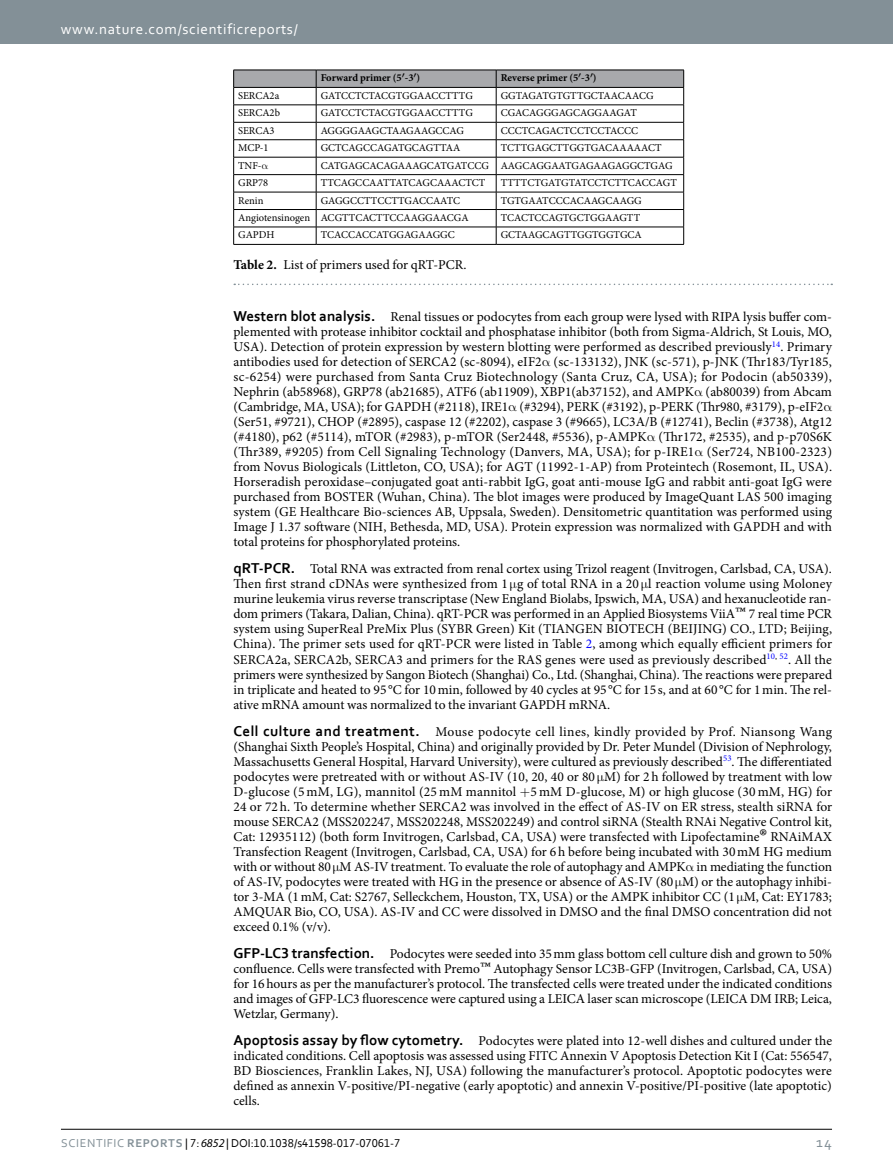
<style>
.page{position:relative;width:893px;height:1174px;background:#fff}
.page>*{position:absolute;margin:0;border:0;box-sizing:border-box;transform-origin:0 0}
.t1{font:15px "Corbel 2";letter-spacing:.045em;color:#fff}
.t2{font:15px "Corbel 2";color:#839097}
.t3{font:13.5px/15px "Minion Pro";letter-spacing:.005em;color:#000;text-align:justify}
.t4{font:12px "Corbel";color:#000}
.t5{font:10.5px "Minion Pro";color:#000}
.t6{font:700 10.5px "Minion Pro";color:#000}
.s1{font-weight:700}
.s2{font-family:"Corbel";font-weight:700;font-size:15px}
.s3{font-size:24px}
.s4{color:#00f}
.s5{font-family:"Corbel 2";color:#839097}
.s6{font-family:"Corbel Bold 2";color:#839097}
.s7{font-family:"Myriad Pro";font-style:italic}
</style>
<div class="page">
<div style="left:0;top:0;width:893px;height:43px;background:#839097"></div>
<hr style="left:61px;top:1129px;width:771px;height:1px;background:#000">
<svg style="left:234px;top:283px;width:598px;height:2px"></svg>
<hr style="left:233px;top:244px;width:83px;height:1px;background:#000">
<hr style="left:316px;top:244px;width:180px;height:1px;background:#000">
<hr style="left:496px;top:244px;width:188px;height:1px;background:#000">
<svg style="left:233px;top:70px;width:451px;height:174px"></svg>
<p class="t1" style="left:61px;top:19px;width:238px">www.nature.com/scientificreports/</p>
<p class="t6" style="left:321px;top:71px;width:101px">Forward primer (5 -3 )</p>
<p class="t6" style="left:501px;top:71px;width:97px">Reverse primer (5 -3 )</p>
<p class="t5" style="left:238px;top:88px;width:43px">SERCA2a</p>
<p class="t5" style="left:321px;top:88px;width:154px">GATCCTCTACGTGGAACCTTTG</p>
<p class="t5" style="left:501px;top:88px;width:154px">GGTAGATGTGTTGCTAACAACG</p>
<p class="t5" style="left:238px;top:106px;width:43px">SERCA2b</p>
<p class="t5" style="left:321px;top:106px;width:154px">GATCCTCTACGTGGAACCTTTG</p>
<p class="t5" style="left:501px;top:106px;width:138px">CGACAGGGAGCAGGAAGAT</p>
<p class="t5" style="left:238px;top:123px;width:38px">SERCA3</p>
<p class="t5" style="left:321px;top:123px;width:145px">AGGGGAAGCTAAGAAGCCAG</p>
<p class="t5" style="left:501px;top:123px;width:139px">CCCTCAGACTCCTCCTACCC</p>
<p class="t5" style="left:238px;top:141px;width:32px">MCP-1</p>
<p class="t5" style="left:321px;top:141px;width:141px">GCTCAGCCAGATGCAGTTAA</p>
<p class="t5" style="left:501px;top:141px;width:162px">TCTTGAGCTTGGTGACAAAAACT</p>
<p class="t5" style="left:238px;top:158px;width:25px">TNF-</p>
<p class="t5" style="left:321px;top:158px;width:353px">CATGAGCACAGAAAGCATGATCCG AAGCAGGAATGAGAAGAGGCTGAG</p>
<p class="t5" style="left:238px;top:176px;width:32px">GRP78</p>
<p class="t5" style="left:321px;top:176px;width:166px">TTCAGCCAATTATCAGCAAACTCT</p>
<p class="t5" style="left:501px;top:176px;width:178px">TTTTCTGATGTATCCTCTTCACCAGT</p>
<p class="t5" style="left:238px;top:193px;width:27px">Renin</p>
<p class="t5" style="left:321px;top:193px;width:141px">GAGGCCTTCCTTGACCAATC</p>
<p class="t5" style="left:501px;top:193px;width:142px">TGTGAATCCCACAAGCAAGG</p>
<p class="t5" style="left:238px;top:211px;width:232px">Angiotensinogen ACGTTCACTTCCAAGGAACGA</p>
<p class="t5" style="left:501px;top:211px;width:141px">TCACTCCAGTGCTGGAAGTT</p>
<p class="t5" style="left:238px;top:228px;width:38px">GAPDH</p>
<p class="t5" style="left:321px;top:228px;width:136px">TCACCACCATGGAGAAGGC</p>
<p class="t5" style="left:501px;top:228px;width:143px">GCTAAGCAGTTGGTGGTGCA</p>
<p class="t3" style="left:233px;top:257px;width:234px"><span class="s1">Table 2.</span> List of primers used for qRT-PCR.</p>
<p class="t3" style="left:233px;top:309px;width:600px;text-align:left"><span class="s2">Western blot analysis.</span> Renal tissues or podocytes from each group were lysed with RIPA lysis buffer com&shy;plemented with protease inhibitor cocktail and phosphatase inhibitor (both from Sigma-Aldrich, St Louis, MO, USA). Detection of protein expression by western blotting were performed as described previously<sup>14</sup>. Primary antibodies used for detection of SERCA2 (sc-8094), eIF2 (sc-133132), JNK (sc-571), p-JNK (Thr183/Tyr185, sc-6254) were purchased from Santa Cruz Biotechnology (Santa Cruz, CA, USA); for Podocin (ab50339), Nephrin (ab58968), GRP78 (ab21685), ATF6 (ab11909), XBP1(ab37152), and AMPK (ab80039) from Abcam (Cambridge, MA, USA); for GAPDH (#2118), IRE1 (#3294), PERK (#3192), p-PERK (Thr980, #3179), p-eIF2 (Ser51, #9721), CHOP (#2895), caspase 12 (#2202), caspase 3 (#9665), LC3A/B (#12741), Beclin (#3738), Atg12 (#4180), p62 (#5114), mTOR (#2983), p-mTOR (Ser2448, #5536), p-AMPK (Thr172, #2535), and p-p70S6K (Thr389, #9205) from Cell Signaling Technology (Danvers, MA, USA); for p-IRE1 (Ser724, NB100-2323) from Novus Biologicals (Littleton, CO, USA); for AGT (11992-1-AP) from Proteintech (Rosemont, IL, USA).<br>Horseradish peroxidase–conjugated goat anti-rabbit IgG, goat anti-mouse IgG and rabbit anti-goat IgG were purchased from BOSTER (Wuhan, China). The blot images were produced by ImageQuant LAS 500 imaging system (GE Healthcare Bio-sciences AB, Uppsala, Sweden). Densitometric quantitation was performed using Image J 1.37 software (NIH, Bethesda, MD, USA). Protein expression was normalized with GAPDH and with total proteins for phosphorylated proteins.</p>
<p class="t3" style="left:233px;top:562px;width:600px"><span class="s2">qRT-PCR.</span> Total RNA was extracted from renal cortex using Trizol reagent (Invitrogen, Carlsbad, CA, USA).<br>Then first strand cDNAs were synthesized from 1 g of total RNA in a 20 l reaction volume using Moloney murine leukemia virus reverse transcriptase (New England Biolabs, Ipswich, MA, USA) and hexanucleotide ran&shy;dom primers (Takara, Dalian, China). qRT-PCR was performed in an Applied Biosystems ViiA<span class="s3">™</span> 7 real time PCR system using SuperReal PreMix Plus (SYBR Green) Kit (TIANGEN BIOTECH (BEIJING) CO., LTD; Beijing, China). The primer sets used for qRT-PCR were listed in Table <span class="s4">2</span>, among which equally efficient primers for SERCA2a, SERCA2b, SERCA3 and primers for the RAS genes were used as previously described<sup>10</sup><sup>,</sup> <sup>52</sup>. All the primers were synthesized by Sangon Biotech (Shanghai) Co., Ltd. (Shanghai, China). The reactions were prepared in triplicate and heated to 95 °C for 10min, followed by 40 cycles at 95 °C for 15 s, and at 60 °C for 1min. The rel&shy;ative mRNA amount was normalized to the invariant GAPDH mRNA.</p>
<p class="t3" style="left:233px;top:724px;width:600px"><span class="s2">Cell culture and treatment.</span> Mouse podocyte cell lines, kindly provided by Prof. Niansong Wang (Shanghai Sixth People’s Hospital, China) and originally provided by Dr. Peter Mundel (Division of Nephrology, Massachusetts General Hospital, Harvard University), were cultured as previously described<sup>53</sup>. The differentiated podocytes were pretreated with or without AS-IV (10, 20, 40 or 80 M) for 2 h followed by treatment with low D-glucose (5 mM, LG), mannitol (25 mM mannitol 5 mM D-glucose, M) or high glucose (30 mM, HG) for 24 or 72 h. To determine whether SERCA2 was involved in the effect of AS-IV on ER stress, stealth siRNA for mouse SERCA2 (MSS202247, MSS202248, MSS202249) and control siRNA (Stealth RNAi Negative Control kit, Cat: 12935112) (both form Invitrogen, Carlsbad, CA, USA) were transfected with Lipofectamine<span class="s3">®</span> RNAiMAX Transfection Reagent (Invitrogen, Carlsbad, CA, USA) for 6h before being incubated with 30mM HG medium with or without 80 M AS-IV treatment. To evaluate the role of autophagy and AMPK in mediating the function of AS-IV, podocytes were treated with HG in the presence or absence of AS-IV (80 M) or the autophagy inhibi&shy;tor 3-MA (1mM, Cat: S2767, Selleckchem, Houston, TX, USA) or the AMPK inhibitor CC (1 M, Cat: EY1783; AMQUAR Bio, CO, USA). AS-IV and CC were dissolved in DMSO and the final DMSO concentration did not exceed 0.1% (v/v).</p>
<p class="t3" style="left:233px;top:946px;width:600px"><span class="s2">GFP-LC3 transfection.</span> Podocytes were seeded into 35mm glass bottom cell culture dish and grown to 50% confluence. Cells were transfected with Premo<span class="s3">™</span> Autophagy Sensor LC3B-GFP (Invitrogen, Carlsbad, CA, USA) for 16hours as per the manufacturer’s protocol. The transfected cells were treated under the indicated conditions and images of GFP-LC3 fluorescence were captured using a LEICA laser scan microscope (LEICA DM IRB; Leica, Wetzlar, Germany).</p>
<p class="t3" style="left:233px;top:1033px;width:600px"><span class="s2">Apoptosis assay by flow cytometry.</span> Podocytes were plated into 12-well dishes and cultured under the indicated conditions. Cell apoptosis was assessed using FITC Annexin V Apoptosis Detection Kit I (Cat: 556547, BD Biosciences, Franklin Lakes, NJ, USA) following the manufacturer’s protocol. Apoptotic podocytes were defined as annexin V-positive/PI-negative (early apoptotic) and annexin V-positive/PI-positive (late apoptotic) cells.</p>
<p class="t4" style="left:61px;top:1135px;width:341px"><span class="s5">SCieNTifiC</span> <span class="s6">REPORTS</span> | 7: <span class="s7">6852</span> | DOI:10.1038/s41598-017-07061-7</p>
<p class="t2" style="left:816px;top:1132px;width:18px">14</p>
</div>
